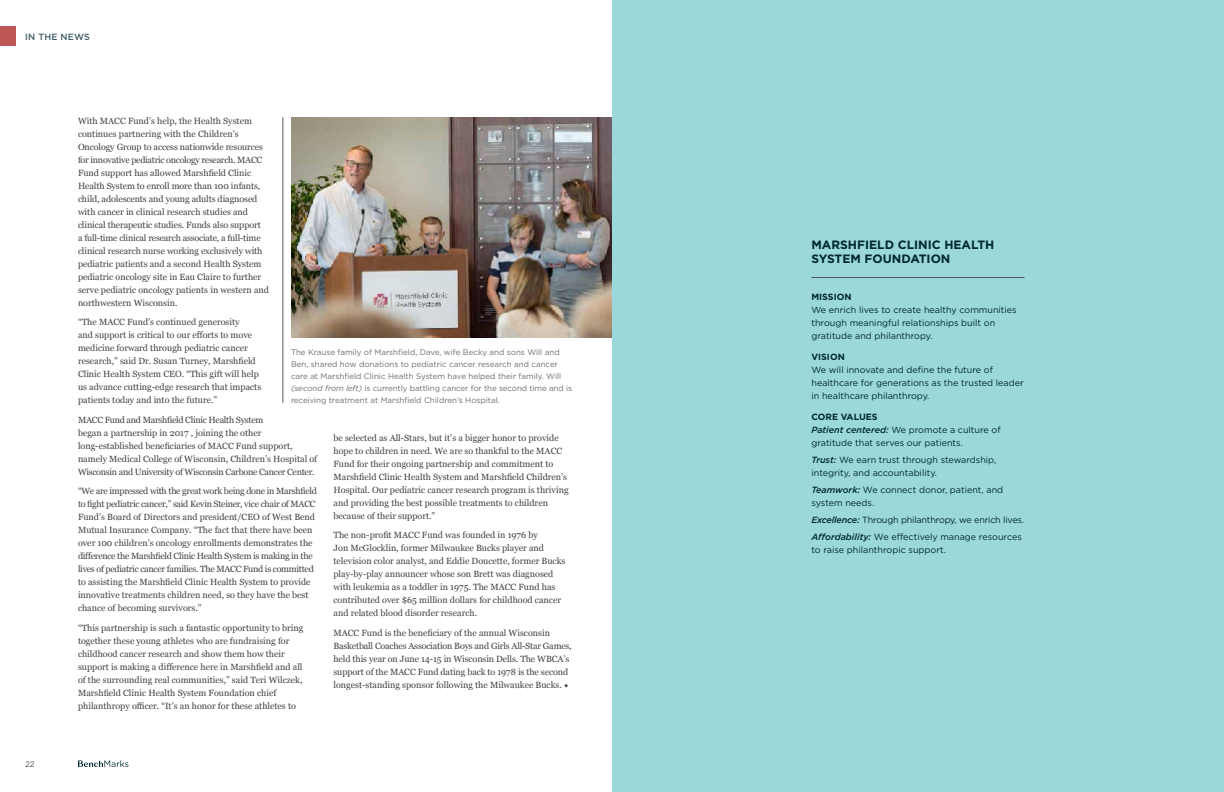
<style>
.page{position:relative;width:1224px;height:792px;background:#fff}
.page>*{position:absolute;margin:0;border:0;box-sizing:border-box;transform-origin:0 0}
.t1{font:700 12.1px/14.5px "Gotham";color:#002732}
.t2{font:9px/13px "Georgia";color:#414042}
.t3{font:9px/13px "Gotham";color:#002732}
.t4{font:9px/17px "Gotham";letter-spacing:-.02em;color:#002732}
.t5{font:700 9px "Gotham";color:#002732}
.t6{font:500 9px "Gotham";letter-spacing:.02em;color:#3d5965}
.t7{font:8px/12px "Gotham";color:#6d6e71}
.t8{font:8px "Gotham";color:#58595b}
.s1{font-style:italic}
.s2{font-family:"Minion Pro"}
.s3{font-weight:700}
.s4{font-weight:500;font-style:italic}
</style>
<div class="page">
<svg style="left:78px;top:760px;width:50px;height:7px"></svg>
<div style="left:612px;top:0;width:612px;height:792px;background:#9ad8db"></div>
<div style="left:0;top:26px;width:15px;height:20px;background:#bf5855"></div>
<img style="left:291px;top:117px;width:321px;height:220px">
<hr style="left:283px;top:118px;width:1px;height:285px;background:#58595b">
<hr style="left:811px;top:277px;width:214px;height:1px;background:#58595b">
<p class="t6" style="left:25px;top:31px;width:66px">IN THE NEWS</p>
<p class="t8" style="left:25px;top:759px;width:11px">22</p>
<p class="t2" style="left:78px;top:114px;width:193px">With MACC Fund’s help, the Health System continues partnering with the Children’s Oncology Group to access nationwide resources for innovative pediatric oncology research. MACC Fund support has allowed Marshfield Clinic Health System to enroll more than 100 infants, child, adolescents and young adults diagnosed with cancer in clinical research studies and clinical therapeutic studies. Funds also support<br>a full-time clinical research associate, a full-time clinical research nurse working exclusively with pediatric patients and a second Health System pediatric oncology site in Eau Claire to further serve pediatric oncology patients in western and northwestern Wisconsin.</p>
<p class="t2" style="left:78px;top:315px;width:185px">“The MACC Fund’s continued generosity<br>and support is critical to our efforts to move medicine forward through pediatric cancer research,” said Dr. Susan Turney, Marshfield Clinic Health System CEO. “This gift will help us advance cutting-edge research that impacts patients today and into the future.”</p>
<p class="t2" style="left:78px;top:413px;width:241px">MACC Fund and Marshfield Clinic Health System<br>began a partnership in 2017 , joining the other long-established beneficiaries of MACC Fund support, namely Medical College of Wisconsin, Children’s Hospital of Wisconsin and University of Wisconsin Carbone Cancer Center.</p>
<p class="t2" style="left:78px;top:484px;width:241px">“We are impressed with the great work being done in Marshfield to fight pediatric cancer,” said Kevin Steiner, vice chair of MACC Fund’s Board of Directors and president/CEO of West Bend Mutual Insurance Company. “The fact that there have been over 100 children’s oncology enrollments demonstrates the difference the Marshfield Clinic Health System is making in the lives of pediatric cancer families. The MACC Fund is committed to assisting the Marshfield Clinic Health System to provide innovative treatments children need, so they have the best chance of becoming survivors.”</p>
<p class="t2" style="left:78px;top:621px;width:227px">“This partnership is such a fantastic opportunity to bring together these young athletes who are fundraising for childhood cancer research and show them how their support is making a difference here in Marshfield and all of the surrounding real communities,” said Teri Wilczek, Marshfield Clinic Health System Foundation chief philanthropy officer. “It’s an honor for these athletes to</p>
<p class="t7" style="left:291px;top:346px;width:283px">The Krause family of Marshfield, Dave, wife Becky and sons Will and Ben, shared how donations to pediatric cancer research and cancer care at Marshfield Clinic Health System have helped their family. Will <span class="s1">(second from left)</span> is currently battling cancer for the second time and is receiving treatment at Marshfield Children’s Hospital.</p>
<p class="t2" style="left:334px;top:431px;width:237px">be selected as All-Stars, but it’s a bigger honor to provide hope to children in need. We are so thankful to the MACC Fund for their ongoing partnership and commitment to Marshfield Clinic Health System and Marshfield Children’s Hospital. Our pediatric cancer research program is thriving and providing the best possible treatments to children because of their support.”</p>
<p class="t2" style="left:334px;top:528px;width:233px">The non-profit MACC Fund was founded in 1976 by<br>Jon McGlocklin, former Milwaukee Bucks player and television color analyst, and Eddie Doucette, former Bucks play-by-play announcer whose son Brett was diagnosed with leukemia as a toddler in 1975. The MACC Fund has contributed over $65 million dollars for childhood cancer and related blood disorder research.</p>
<p class="t2" style="left:334px;top:626px;width:240px">MACC Fund is the beneficiary of the annual Wisconsin Basketball Coaches Association Boys and Girls All-Star Games, held this year on June 14-15 in Wisconsin Dells. The WBCA’s support of the MACC Fund dating back to 1978 is the second longest-standing sponsor following the Milwaukee Bucks. <span class="s2">◆</span></p>
<h1 class="t1" style="left:811px;top:237px;width:184px">MARSHFIELD CLINIC HEALTH<br>SYSTEM FOUNDATION</h1>
<p class="t5" style="left:811px;top:291px;width:42px">MISSION</p>
<p class="t3" style="left:811px;top:303px;width:207px">We enrich lives to create healthy communities through meaningful relationships built on gratitude and philanthropy.</p>
<p class="t5" style="left:811px;top:350px;width:35px">VISION</p>
<p class="t3" style="left:811px;top:363px;width:214px">We will innovate and define the future of healthcare for generations as the trusted leader in healthcare philanthropy.</p>
<p class="t3" style="left:811px;top:410px;width:191px"><span class="s3">CORE VALUES<br></span><span class="s4">Patient centered:</span> We promote a culture of gratitude that serves our patients.</p>
<p class="t3" style="left:811px;top:453px;width:186px"><span class="s4">Trust:</span> We earn trust through stewardship, integrity, and accountability.</p>
<p class="t3" style="left:811px;top:483px;width:193px"><span class="s4">Teamwork:</span> We connect donor, patient, and system needs.</p>
<p class="t4" style="left:811px;top:511px;width:214px"><span class="s4">Excellence:</span> Through philanthropy, we enrich lives.<br><span class="s4">Affordability:</span> We effectively manage resources</p>
<p class="t3" style="left:811px;top:543px;width:136px">to raise philanthropic support.</p>
</div>
